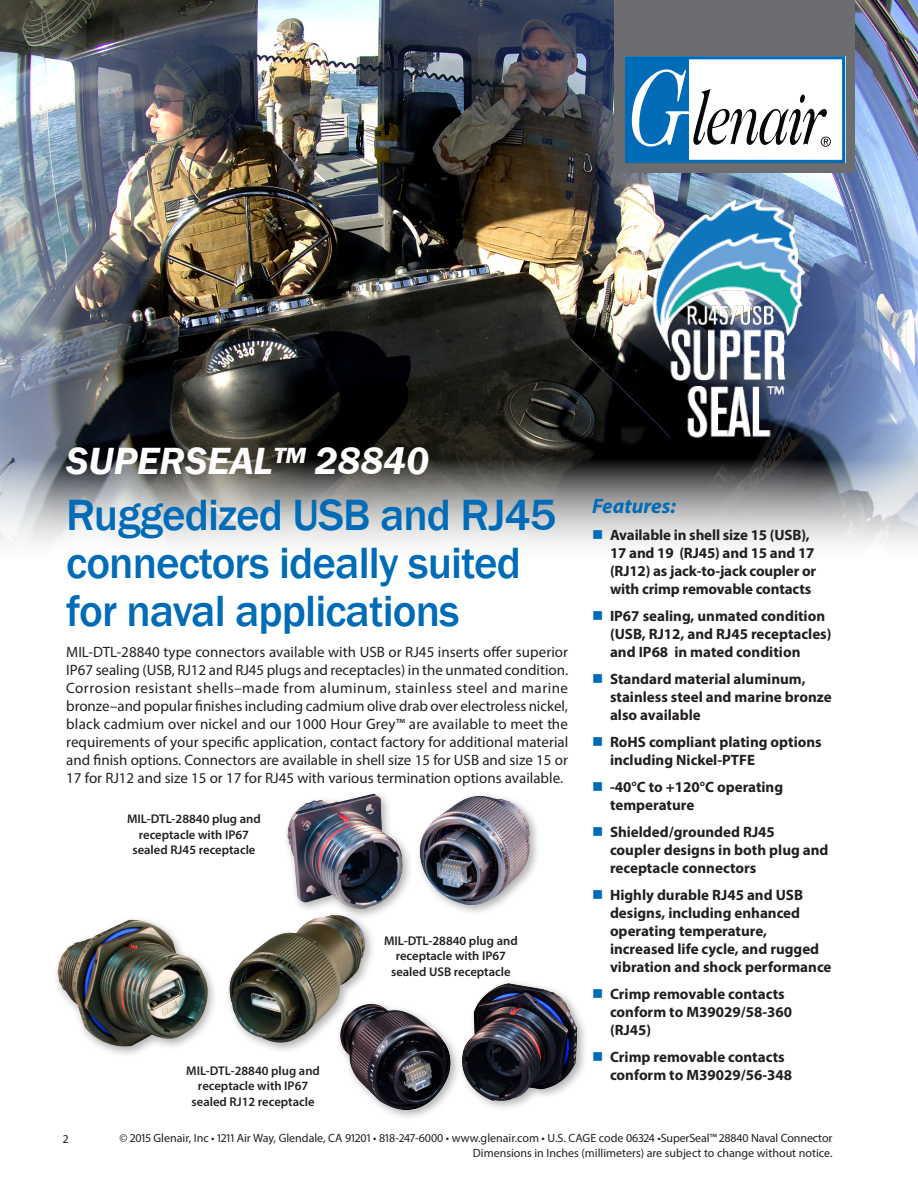
<style>
.page{position:relative;width:918px;height:1188px;background:#fff}
.page>*{position:absolute;margin:0;border:0;box-sizing:border-box;transform-origin:0 0}
.splash_blue_head_sma{font:500 45px/48px "Franklin Gothic";letter-spacing:-.02em;color:#006bb6}
.t1{font:italic 600 39px "Franklin Gothic";color:#fff}
.body_text{font:italic 700 21px "Myriad Pro";color:#006bb6}
.t2{font:700 15px/18px "Myriad Pro";color:#231f20}
.body_text-2{font:15px/18px "Myriad Pro";color:#231f20;text-align:justify}
.cap_center{font:600 12.6px/15.5px "Myriad Pro";color:#231f20;text-align:center}
.table_txt_lft{font:12px/15px "Myriad Pro";color:#231f20;text-align:right}
</style>
<div class="page">
<img style="left:0;top:0;width:918px;height:545px">
<div style="left:615px;top:0;width:240px;height:173px;background:#6c6d70"></div>
<svg style="left:625px;top:56px;width:220px;height:107px"></svg>
<img style="left:653px;top:198px;width:151px;height:240px">
<div style="left:283px;top:789px;width:257px;height:131px;background:#231f20;opacity:.35"></div>
<img style="left:287px;top:794px;width:243px;height:115px">
<div style="left:53px;top:910px;width:323px;height:148px;background:#231f20;opacity:.35"></div>
<img style="left:58px;top:915px;width:307px;height:132px">
<div style="left:336px;top:979px;width:252px;height:142px;background:#231f20;opacity:.35"></div>
<img style="left:341px;top:983px;width:236px;height:127px">
<svg style="left:593px;top:530px;width:9px;height:9px"></svg>
<p class="t1" style="left:66px;top:436px;width:364px">SUPERSEAL™ 28840</p>
<p class="splash_blue_head_sma" style="left:66px;top:491px;width:492px">Ruggedized USB and RJ45 connectors ideally suited for naval applications</p>
<p class="body_text-2" style="left:66px;top:643px;width:504px">MIL-DTL-28840 type connectors available with USB or RJ45 inserts offer superior IP67 sealing (USB, RJ12 and RJ45 plugs and receptacles) in the unmated condition.<br>Corrosion resistant shells–made from aluminum, stainless steel and marine bronze–and popular finishes including cadmium olive drab over electroless nickel, black cadmium over nickel and our 1000 Hour Grey™ are available to meet the requirements of your specific application, contact factory for additional material and finish options. Connectors are available in shell size 15 for USB and size 15 or 17 for RJ12 and size 15 or 17 for RJ45 with various termination options available.</p>
<p class="cap_center" style="left:127px;top:811px;width:135px">MIL-DTL-28840 plug and receptacle with IP67 sealed RJ45 receptacle</p>
<p class="cap_center" style="left:186px;top:1062px;width:135px">MIL-DTL-28840 plug and receptacle with IP67 sealed RJ12 receptacle</p>
<p class="cap_center" style="left:384px;top:933px;width:135px">MIL-DTL-28840 plug and receptacle with IP67 sealed USB receptacle</p>
<p class="body_text" style="left:592px;top:492px;width:85px">Features:</p>
<p class="t2" style="left:610px;top:525px;width:208px">Available in shell size 15 (USB),<br>17 and 19 (RJ45) and 15 and 17 (RJ12) as jack-to-jack coupler or with crimp removable contacts</p>
<p class="t2" style="left:610px;top:606px;width:223px">IP67 sealing, unmated condition (USB, RJ12, and RJ45 receptacles) and IP68 in mated condition</p>
<p class="t2" style="left:610px;top:669px;width:223px">Standard material aluminum, stainless steel and marine bronze also available</p>
<p class="t2" style="left:610px;top:732px;width:213px">RoHS compliant plating options including Nickel-PTFE</p>
<p class="t2" style="left:610px;top:777px;width:175px">-40°C to +120°C operating temperature</p>
<p class="t2" style="left:610px;top:822px;width:220px">Shielded/grounded RJ45 coupler designs in both plug and receptacle connectors</p>
<p class="t2" style="left:610px;top:885px;width:223px">Highly durable RJ45 and USB designs, including enhanced operating temperature, increased life cycle, and rugged vibration and shock performance</p>
<p class="t2" style="left:610px;top:984px;width:184px">Crimp removable contacts conform to M39029/58-360 (RJ45)</p>
<p class="t2" style="left:610px;top:1047px;width:184px">Crimp removable contacts conform to M39029/56-348</p>
<p class="table_txt_lft" style="left:63px;top:1131px;width:7px">2</p>
<p class="table_txt_lft" style="left:119px;top:1131px;width:715px">© 2015 Glenair, Inc • 1211 Air Way, Glendale, CA 91201 • 818-247-6000 • www.glenair.com • U.S. CAGE code 06324 •SuperSeal™ 28840 Naval Connector<br>Dimensions in Inches (millimeters) are subject to change without notice.</p>
</div>
